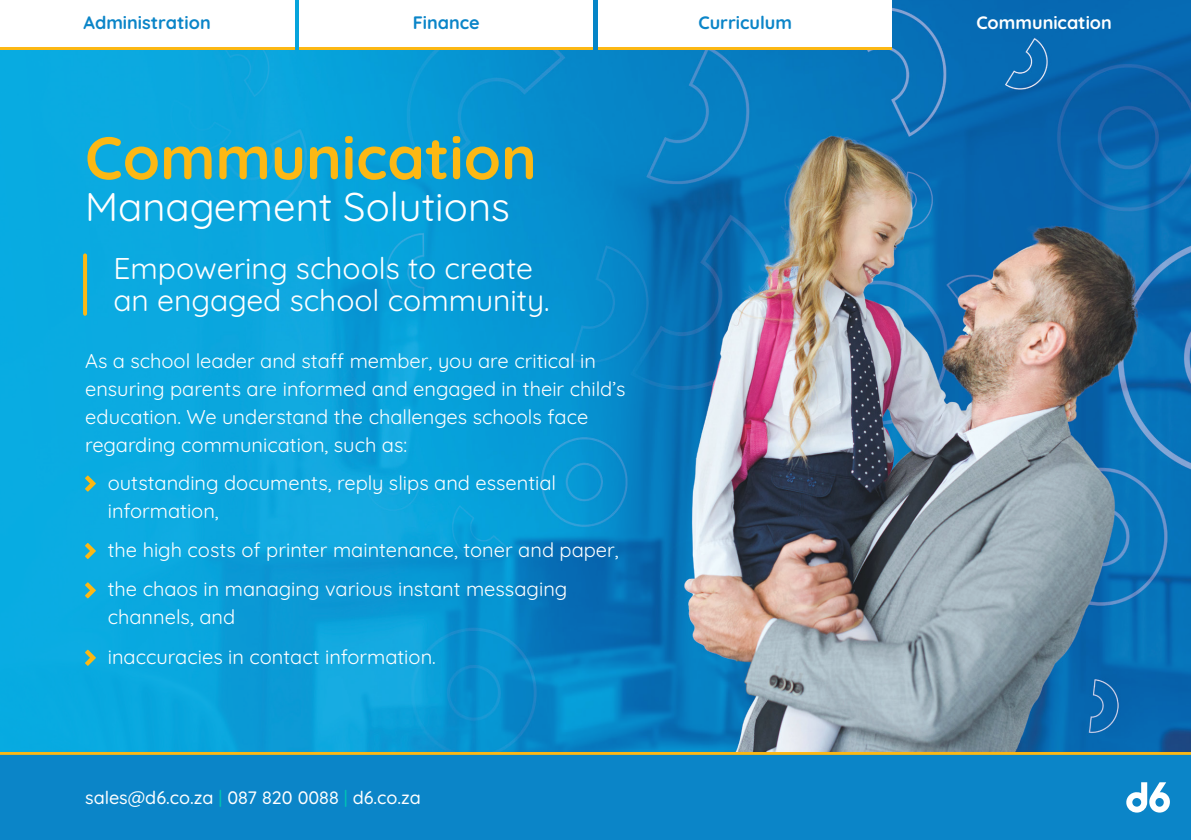
<style>
.page{position:relative;width:1191px;height:840px;background:#fff}
.page>*{position:absolute;margin:0;border:0;box-sizing:border-box;transform-origin:0 0}
.t1{font:700 60px "Quicksand";color:#fcb814}
.t2{font:40px "Quicksand";color:#fff}
.t3{font:30px/32px "Quicksand";color:#fff}
.t4{font:20px/28px "Quicksand";color:#fff}
.t5{font:500 18px "Quicksand";color:#fff}
.t6{font:700 18px "Quicksand";color:#0b85c8}
.t7{font:700 18px "Quicksand";color:#fff}
.s1{color:#00c3b4}
</style>
<div class="page">
<img style="left:0;top:0;width:1191px;height:750px">
<div style="left:0;top:750px;width:1191px;height:89px;background:#0b85c8"></div>
<svg style="left:1125px;top:781px;width:44px;height:32px"></svg>
<svg style="left:85px;top:475px;width:11px;height:16px"></svg>
<svg style="left:85px;top:542px;width:11px;height:16px"></svg>
<svg style="left:85px;top:582px;width:11px;height:16px"></svg>
<svg style="left:85px;top:649px;width:11px;height:16px"></svg>
<svg style="left:83px;top:255px;width:4px;height:58px"></svg>
<div style="left:0;top:0;width:294px;height:50px;background:#fff"></div>
<div style="left:299px;top:0;width:294px;height:50px;background:#fff"></div>
<div style="left:598px;top:0;width:294px;height:50px;background:#fff"></div>
<hr style="left:299px;top:47px;width:294px;height:3px;background:#fcb814">
<hr style="left:0;top:47px;width:294px;height:3px;background:#fcb814">
<hr style="left:598px;top:47px;width:294px;height:3px;background:#fcb814">
<p class="t6" style="left:84px;top:9px;width:129px">Administration</p>
<p class="t6" style="left:413px;top:9px;width:69px">Finance</p>
<p class="t6" style="left:698px;top:9px;width:95px">Curriculum</p>
<p class="t7" style="left:976px;top:9px;width:137px">Communication</p>
<h1 class="t1" style="left:85px;top:111px;width:453px">Communication</h1>
<h2 class="t2" style="left:85px;top:176px;width:426px">Management Solutions</h2>
<h3 class="t3" style="left:113px;top:249px;width:438px">Empowering schools to create an engaged school community.</h3>
<p class="t4" style="left:85px;top:345px;width:542px">As a school leader and staff member, you are critical in ensuring parents are informed and engaged in their child’s education. We understand the challenges schools face regarding communication, such as:</p>
<p class="t4" style="left:108px;top:466px;width:450px">outstanding documents, reply slips and essential information,</p>
<p class="t4" style="left:108px;top:528px;width:512px;line-height:39.4px">the high costs of printer maintenance, toner and paper, the chaos in managing various instant messaging</p>
<p class="t4" style="left:108px;top:595px;width:329px;line-height:39.4px">channels, and<br>inaccuracies in contact information.</p>
<p class="t5" style="left:85px;top:783px;width:337px">sales@d6.co.za <span class="s1">|</span> 087 820 0088 <span class="s1">|</span> d6.co.za</p>
</div>
